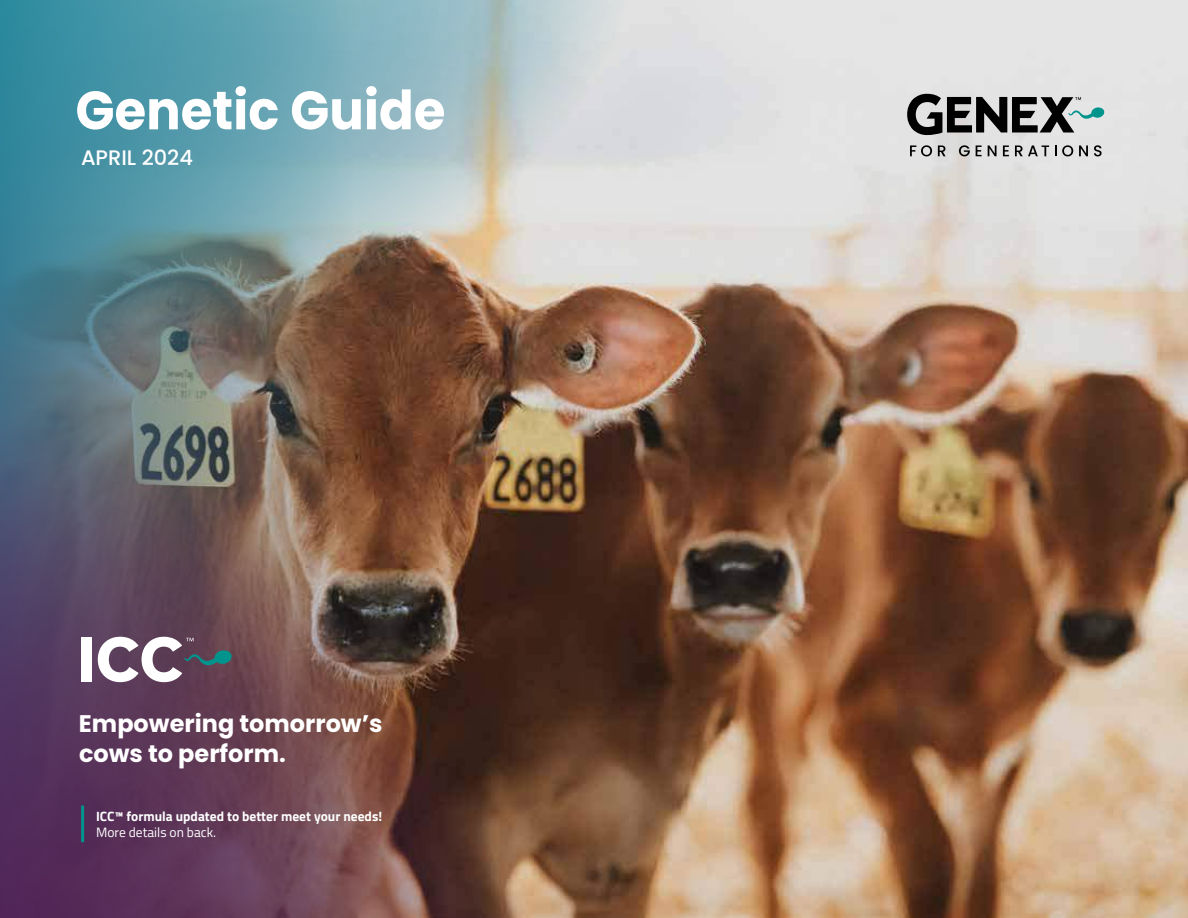
<style>
.page{position:relative;width:1188px;height:918px;background:#fff}
.page>*{position:absolute;margin:0;border:0;box-sizing:border-box;transform-origin:0 0}
.t1{font:700 54px "Poppins";color:#fff;scale:.95 1}
.t2{font:700 24px/30px "Poppins";color:#fff}
.t3{font:500 21px "Poppins";color:#fff}
.t4{font:700 13.5px "Titillium Web";color:#fff}
.t5{font:13.5px "Titillium Web";color:#fff}
</style>
<div class="page">
<img style="left:616px;top:0;width:572px;height:918px">
<img style="left:0;top:418px;width:616px;height:500px">
<img style="left:0;top:0;width:688px;height:418px">
<div style="left:81px;top:637px;width:11px;height:45px;background:#fff"></div>
<svg style="left:98px;top:637px;width:134px;height:45px"></svg>
<hr style="left:81px;top:806px;width:3px;height:36px;background:#00948d">
<svg style="left:907px;top:94px;width:197px;height:41px;background:#7c7f7f"></svg>
<svg style="left:910px;top:145px;width:22px;height:11px"></svg>
<svg style="left:938px;top:145px;width:8px;height:11px"></svg>
<svg style="left:959px;top:145px;width:11px;height:11px"></svg>
<svg style="left:976px;top:145px;width:6px;height:11px"></svg>
<svg style="left:988px;top:145px;width:9px;height:11px"></svg>
<svg style="left:1003px;top:145px;width:6px;height:11px"></svg>
<svg style="left:1015px;top:145px;width:34px;height:11px"></svg>
<svg style="left:1062px;top:145px;width:11px;height:11px"></svg>
<svg style="left:1079px;top:145px;width:9px;height:11px"></svg>
<svg style="left:1094px;top:145px;width:8px;height:11px"></svg>
<h1 class="t1" style="left:75px;top:86px;width:391px">Genetic Guide</h1>
<h3 class="t3" style="left:81px;top:145px;width:114px">APRIL 2024</h3>
<h2 class="t2" style="left:79px;top:711px;width:305px">Empowering tomorrow’s cows to perform.</h2>
<p class="t4" style="left:96px;top:810px;width:288px">ICC™ formula updated to better meet your needs!</p>
<p class="t5" style="left:96px;top:827px;width:121px">More details on back.</p>
</div>
